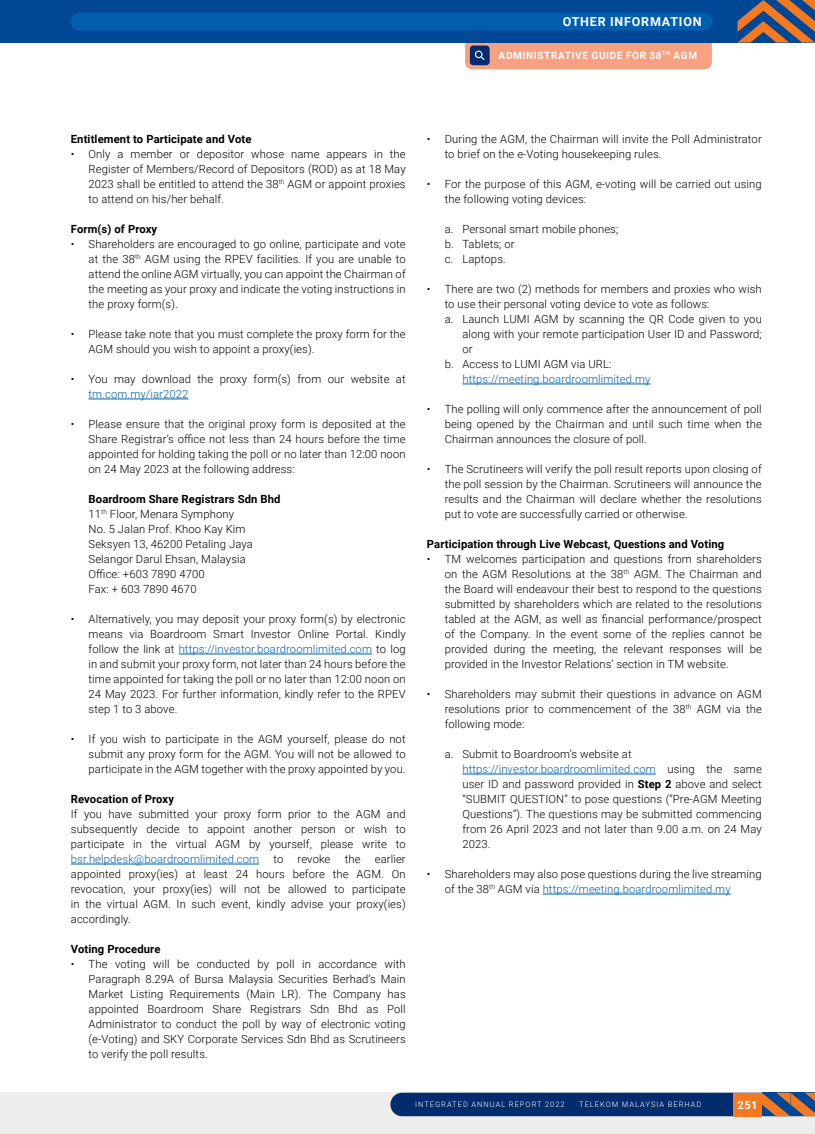
<style>
.page{position:relative;width:815px;height:1134px;background:#fff}
.page>*{position:absolute;margin:0;border:0;box-sizing:border-box;transform-origin:0 0}
.t1{font:700 12.5px "Roboto";letter-spacing:.065em;color:#fff}
.t2{font:300 11.25px/15px "Roboto";letter-spacing:.01em;color:#000;text-align:justify}
.t3{font:700 11.25px "Roboto";letter-spacing:.01em;color:#000}
.t4{font:300 11.25px "Roboto";letter-spacing:.01em;color:#005ead}
.t5{font:700 11.25px "Roboto";color:#fff}
.t6{font:700 10px "Roboto";letter-spacing:.065em;color:#fff}
.t7{font:300 7.5px "Roboto";letter-spacing:.135em;color:#fff}
.s1{font-weight:700}
.s2{color:#005ead}
</style>
<div class="page">
<svg style="left:465px;top:43px;width:247px;height:26px;background:#ea9a81"></svg>
<hr style="left:89px;top:399px;width:99px;height:1px;background:#005ead">
<hr style="left:179px;top:654px;width:193px;height:1px;background:#005ead">
<hr style="left:71px;top:864px;width:188px;height:1px;background:#005ead">
<hr style="left:462px;top:384px;width:188px;height:1px;background:#005ead">
<hr style="left:462px;top:774px;width:194px;height:1px;background:#005ead">
<hr style="left:543px;top:894px;width:188px;height:1px;background:#005ead">
<div style="left:0;top:1093px;width:815px;height:41px;background:#ededee"></div>
<div style="left:0;top:0;width:815px;height:43px;background:#004896"></div>
<div style="left:71px;top:13px;width:641px;height:17px;background:#005ead;border-radius:9px"></div>
<svg style="left:738px;top:0;width:77px;height:43px"></svg>
<svg style="left:390px;top:1093px;width:425px;height:23px;background:#223966"></svg>
<p class="t1" style="left:563px;top:13px;width:140px">OTHER INFORMATION</p>
<p class="t6" style="left:499px;top:48px;width:200px">ADMINISTRATIVE GUIDE FOR 38<sup>TH</sup> AGM</p>
<p class="t3" style="left:71px;top:131px;width:182px">Entitlement to Participate and Vote</p>
<p class="t2" style="left:89px;top:146px;width:319px;text-indent:-18px">• Only a member or depositor whose name appears in the Register of Members/Record of Depositors (ROD) as at 18 May 2023 shall be entitled to attend the 38<sup>th</sup> AGM or appoint proxies to attend on his/her behalf.</p>
<p class="t3" style="left:71px;top:221px;width:88px">Form(s) of Proxy</p>
<p class="t2" style="left:89px;top:236px;width:319px;text-indent:-18px">• Shareholders are encouraged to go online, participate and vote at the 38<sup>th</sup> AGM using the RPEV facilities. If you are unable to attend the online AGM virtually, you can appoint the Chairman of the meeting as your proxy and indicate the voting instructions in the proxy form(s).</p>
<p class="t2" style="left:89px;top:326px;width:319px;text-indent:-18px">• Please take note that you must complete the proxy form for the<br>AGM should you wish to appoint a proxy(ies).</p>
<p class="t2" style="left:71px;top:371px;width:336px">• You may download the proxy form(s) from our website at</p>
<p class="t4" style="left:89px;top:386px;width:101px">tm.com.my/iar2022</p>
<p class="t2" style="left:89px;top:416px;width:319px;text-indent:-18px">• Please ensure that the original proxy form is deposited at the Share Registrar’s office not less than 24 hours before the time appointed for holding taking the poll or no later than 12:00 noon on 24 May 2023 at the following address:</p>
<p class="t2" style="left:89px;top:491px;width:193px;text-align:left"><span class="s1">Boardroom Share Registrars Sdn Bhd<br></span>11<sup>th</sup> Floor, Menara Symphony<br>No. 5 Jalan Prof. Khoo Kay Kim<br>Seksyen 13, 46200 Petaling Jaya<br>Selangor Darul Ehsan, Malaysia<br>Office: +603 7890 4700<br>Fax: + 603 7890 4670</p>
<p class="t2" style="left:89px;top:611px;width:319px;text-indent:-18px">• Alternatively, you may deposit your proxy form(s) by electronic means via Boardroom Smart Investor Online Portal. Kindly follow the link at <span class="s2">https://investor.boardroomlimited.com</span> to log in and submit your proxy form, not later than 24 hours before the time appointed for taking the poll or no later than 12:00 noon on 24 May 2023. For further information, kindly refer to the RPEV step 1 to 3 above.</p>
<p class="t2" style="left:89px;top:731px;width:319px;text-indent:-18px">• If you wish to participate in the AGM yourself, please do not submit any proxy form for the AGM. You will not be allowed to participate in the AGM together with the proxy appointed by you.</p>
<p class="t3" style="left:71px;top:791px;width:105px">Revocation of Proxy</p>
<p class="t2" style="left:71px;top:806px;width:336px">If you have submitted your proxy form prior to the AGM and subsequently decide to appoint another person or wish to participate in the virtual AGM by yourself, please write to</p>
<p class="t4" style="left:71px;top:851px;width:190px">bsr.helpdesk@boardroomlimited.com</p>
<p class="t2" style="left:273px;top:851px;width:11px">to</p>
<p class="t2" style="left:298px;top:851px;width:34px">revoke</p>
<p class="t2" style="left:345px;top:851px;width:17px">the</p>
<p class="t2" style="left:71px;top:851px;width:336px;text-indent:304px">earlier appointed proxy(ies) at least 24 hours before the AGM. On revocation, your proxy(ies) will not be allowed to participate in the virtual AGM. In such event, kindly advise your proxy(ies) accordingly.</p>
<p class="t3" style="left:71px;top:941px;width:91px">Voting Procedure</p>
<p class="t2" style="left:89px;top:956px;width:319px;text-indent:-18px">• The voting will be conducted by poll in accordance with Paragraph 8.29A of Bursa Malaysia Securities Berhad’s Main Market Listing Requirements (Main LR). The Company has appointed Boardroom Share Registrars Sdn Bhd as Poll Administrator to conduct the poll by way of electronic voting (e-Voting) and SKY Corporate Services Sdn Bhd as Scrutineers to verify the poll results.</p>
<p class="t2" style="left:445px;top:131px;width:319px;text-indent:-18px">• During the AGM, the Chairman will invite the Poll Administrator to brief on the e-Voting housekeeping rules.</p>
<p class="t2" style="left:445px;top:176px;width:319px;text-indent:-18px">• For the purpose of this AGM, e-voting will be carried out using the following voting devices:</p>
<p class="t2" style="left:445px;top:221px;width:175px;text-align:left">a. Personal smart mobile phones; b. Tablets; or<br>c. Laptops.</p>
<p class="t2" style="left:427px;top:281px;width:336px">• There are two (2) methods for members and proxies who wish</p>
<p class="t2" style="left:445px;top:296px;width:266px">to use their personal voting device to vote as follows:</p>
<p class="t2" style="left:445px;top:311px;width:319px">a. Launch LUMI AGM by scanning the QR Code given to you</p>
<p class="t2" style="left:462px;top:326px;width:301px">along with your remote participation User ID and Password;</p>
<p class="t2" style="left:462px;top:341px;width:12px">or</p>
<p class="t2" style="left:445px;top:356px;width:168px">b. Access to LUMI AGM via URL:</p>
<p class="t4" style="left:462px;top:371px;width:190px">https://meeting.boardroomlimited.my</p>
<p class="t2" style="left:445px;top:401px;width:319px;text-indent:-18px">• The polling will only commence after the announcement of poll being opened by the Chairman and until such time when the Chairman announces the closure of poll.</p>
<p class="t2" style="left:445px;top:461px;width:319px;text-indent:-18px">• The Scrutineers will verify the poll result reports upon closing of the poll session by the Chairman. Scrutineers will announce the results and the Chairman will declare whether the resolutions put to vote are successfully carried or otherwise.</p>
<p class="t3" style="left:427px;top:536px;width:299px">Participation through Live Webcast, Questions and Voting</p>
<p class="t2" style="left:445px;top:551px;width:319px;text-indent:-18px">• TM welcomes participation and questions from shareholders on the AGM Resolutions at the 38<sup>th</sup> AGM. The Chairman and the Board will endeavour their best to respond to the questions submitted by shareholders which are related to the resolutions tabled at the AGM, as well as financial performance/prospect of the Company. In the event some of the replies cannot be provided during the meeting, the relevant responses will be provided in the Investor Relations’ section in TM website.</p>
<p class="t2" style="left:445px;top:686px;width:319px;text-indent:-18px">• Shareholders may submit their questions in advance on AGM resolutions prior to commencement of the 38<sup>th</sup> AGM via the following mode:</p>
<p class="t2" style="left:462px;top:746px;width:301px;text-align:left;text-indent:-18px">a. Submit to Boardroom’s website at <span class="s2">https://investor.boardroomlimited.com</span> using the same user ID and password provided in <span class="s1">Step 2</span> above and select “SUBMIT QUESTION” to pose questions (“Pre-AGM Meeting Questions”). The questions may be submitted commencing from 26 April 2023 and not later than 9.00 a.m. on 24 May 2023.</p>
<p class="t2" style="left:445px;top:866px;width:319px;text-indent:-18px">• Shareholders may also pose questions during the live streaming of the 38<sup>th</sup> AGM via <span class="s2">https://meeting.boardroomlimited.my</span></p>
<p class="t7" style="left:415px;top:1099px;width:151px">INTEGRATED ANNUAL REPORT 2022</p>
<p class="t7" style="left:579px;top:1099px;width:124px">TELEKOM MALAYSIA BERHAD</p>
<p class="t5" style="left:738px;top:1097px;width:22px">251</p>
</div>
